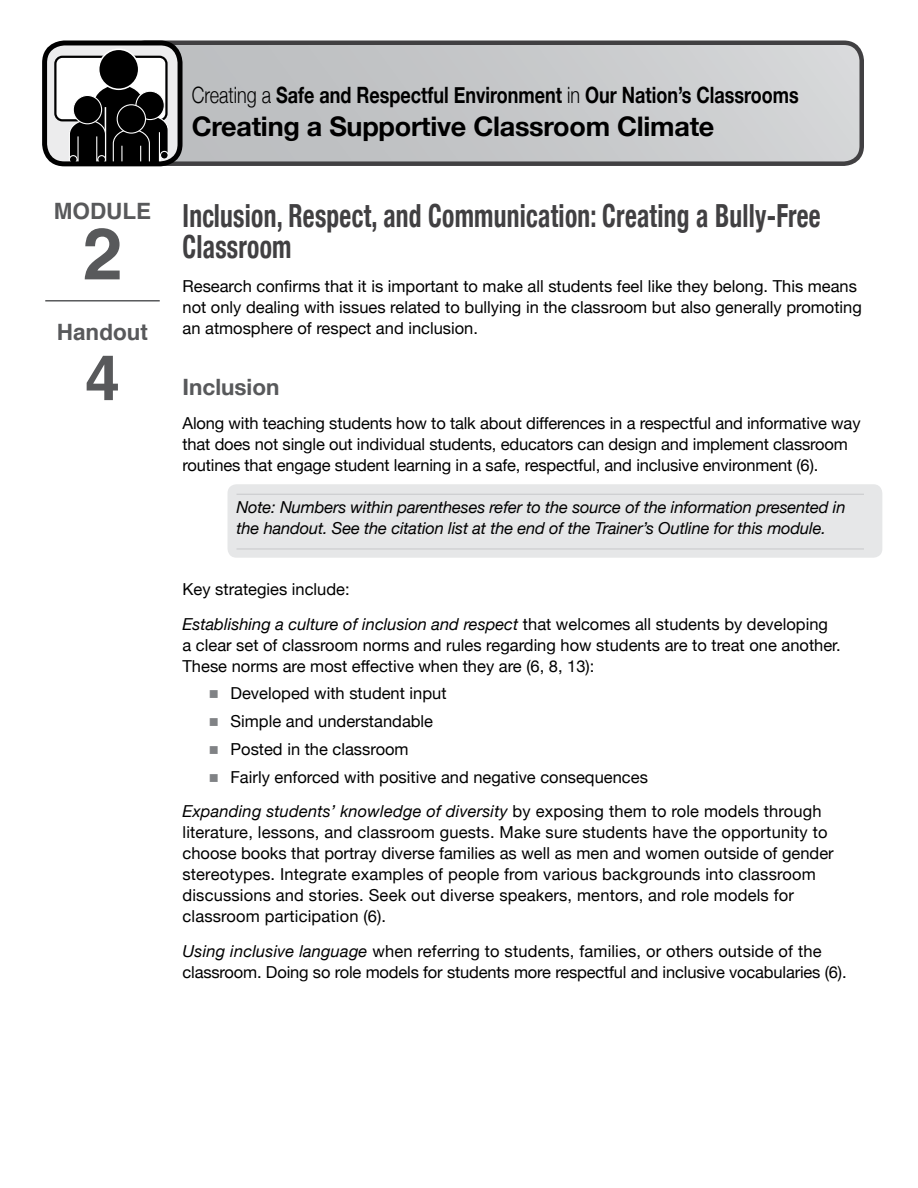
<style>
.page{position:relative;width:918px;height:1188px;background:#fff}
.page>*{position:absolute;margin:0;border:0;box-sizing:border-box;transform-origin:0 0}
.t1{font:700 72px "Helvetica";color:#58595b}
.t2{font:700 63px "Helvetica";color:#58595b}
.t3{font:700 condensed 31.8px/30.6px "Helvetica Neue";letter-spacing:.01em;color:#414042;scale:.8 1}
.t4{font:700 27px "Helvetica Neue";letter-spacing:-.01em;color:#000}
.t5{font:700 22.5px "Helvetica Neue";color:#000;scale:.8 1}
.t6{font:700 22.5px "Helvetica";color:#58595b}
.t7{font:700 22.5px "Helvetica Neue";color:#58595b}
.t8{font:16.5px/21px "Helvetica Neue";color:#000}
.t9{font:italic 16.5px/21px "Helvetica Neue";letter-spacing:-.01em;color:#000}
.s1{font-weight:300}
.s2{font-style:italic}
.s3{color:#808285}
</style>
<div class="page">
<div style="left:127px;top:43px;width:735px;height:121px;background:linear-gradient(to right,#b8babc,#d4d5d7);border-radius:18px"></div>
<div style="left:125px;top:40px;width:739px;height:126px;border:4px solid #414042;border-radius:18px"></div>
<hr style="left:45px;top:300px;width:115px;height:2px;background:#58595b">
<svg style="left:45px;top:43px;width:135px;height:122px"></svg>
<div style="left:42px;top:41px;width:141px;height:125px;border:5px solid #000;border-radius:20px"></div>
<div style="left:228px;top:484px;width:654px;height:74px;background:#e6e7e8;border-radius:9px"></div>
<hr style="left:237px;top:494px;width:627px;height:1px;background:#c7c8ca">
<hr style="left:237px;top:549px;width:627px;height:1px;background:#c7c8ca">
<h3 class="t6" style="left:54px;top:193px;width:99px">Module</h3>
<h1 class="t1" style="left:82px;top:196px;width:42px">2</h1>
<h3 class="t6" style="left:57px;top:314px;width:93px">Handout</h3>
<h2 class="t2" style="left:85px;top:327px;width:37px">4</h2>
<h3 class="t5" style="left:192px;top:78px;width:760px"><span class="s1">Creating a</span> Safe and Respectful Environment <span class="s1">in</span> Our Nation’s Classrooms</h3>
<h3 class="t4" style="left:192px;top:105px;width:524px">Creating a Supportive Classroom Climate</h3>
<h3 class="t3" style="left:183px;top:198px;width:799px">Inclusion, Respect, and Communication: Creating a Bully-Free<br>Classroom</h3>
<p class="t8" style="left:183px;top:277px;width:681px">Research confirms that it is important to make all students feel like they belong. This means not only dealing with issues related to bullying in the classroom but also generally promoting an atmosphere of respect and inclusion.</p>
<h3 class="t7" style="left:183px;top:369px;width:99px">Inclusion</h3>
<p class="t8" style="left:183px;top:414px;width:680px">Along with teaching students how to talk about differences in a respectful and informative way that does not single out individual students, educators can design and implement classroom routines that engage student learning in a safe, respectful, and inclusive environment (6).</p>
<p class="t9" style="left:237px;top:497px;width:611px">Note: Numbers within parentheses refer to the source of the information presented in the handout. See the citation list at the end of the Trainer’s Outline for this module.</p>
<p class="t8" style="left:183px;top:573px;width:647px;line-height:34.5px">Key strategies include:<br><span class="s2">Establishing a culture of inclusion and respect</span> that welcomes all students by developing</p>
<p class="t8" style="left:183px;top:635px;width:660px">a clear set of classroom norms and rules regarding how students are to treat one another.<br>These norms are most effective when they are (6, 8, 13):</p>
<p class="t8" style="left:209px;top:684px;width:239px"><span class="s3">■</span> Developed with student input</p>
<p class="t8" style="left:209px;top:712px;width:226px"><span class="s3">■</span> Simple and understandable</p>
<p class="t8" style="left:209px;top:739px;width:201px"><span class="s3">■</span> Posted in the classroom</p>
<p class="t8" style="left:183px;top:760px;width:641px;line-height:34.5px;text-indent:26px"><span class="s3">■</span> Fairly enforced with positive and negative consequences<br><span class="s2">Expanding students’ knowledge of diversity</span> by exposing them to role models through</p>
<p class="t8" style="left:183px;top:823px;width:653px">literature, lessons, and classroom guests. Make sure students have the opportunity to choose books that portray diverse families as well as men and women outside of gender stereotypes. Integrate examples of people from various backgrounds into classroom discussions and stories. Seek out diverse speakers, mentors, and role models for classroom participation (6).</p>
<p class="t8" style="left:183px;top:941px;width:666px"><span class="s2">Using inclusive language</span> when referring to students, families, or others outside of the classroom. Doing so role models for students more respectful and inclusive vocabularies (6).</p>
</div>
